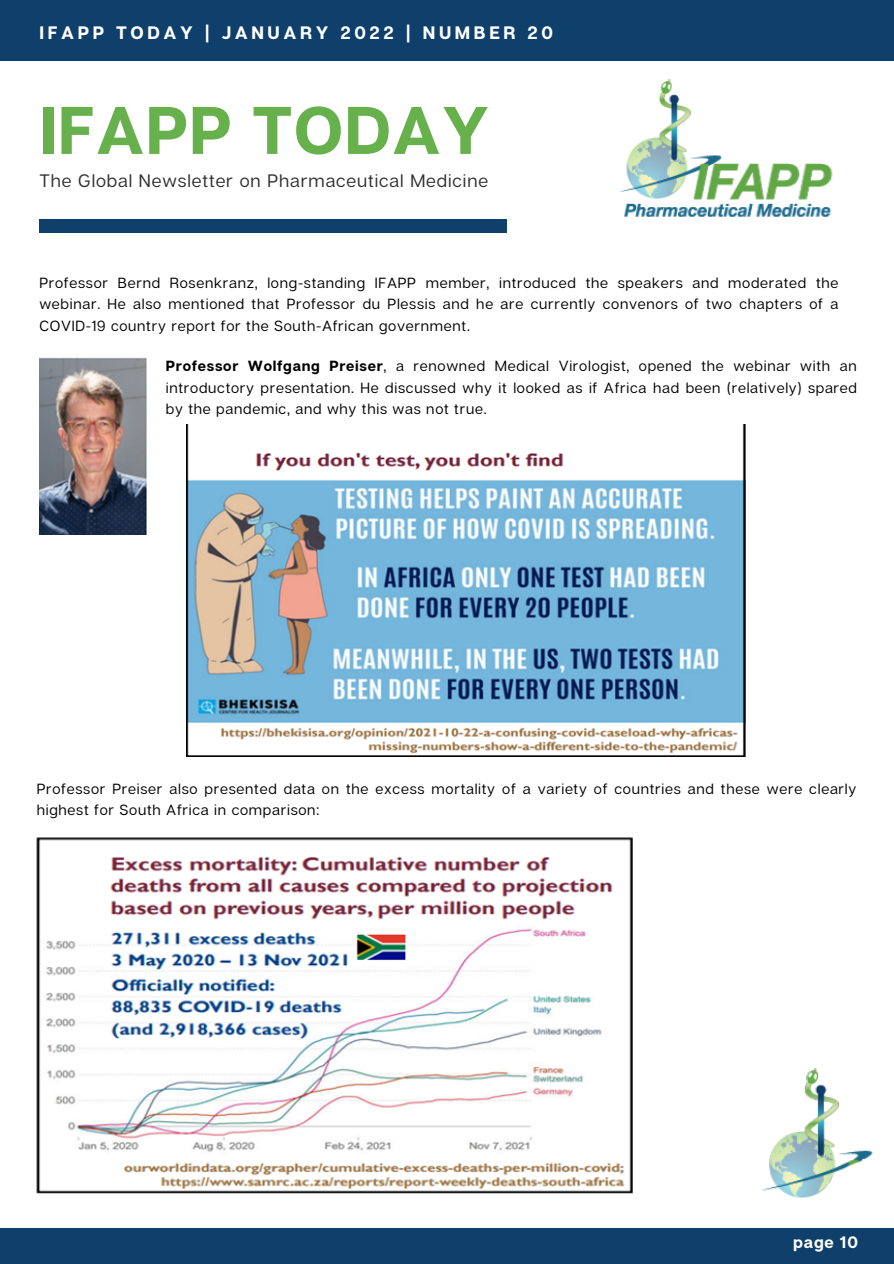
<style>
.page{position:relative;width:894px;height:1264px;background:#fff}
.page>*{position:absolute;margin:0;border:0;box-sizing:border-box;transform-origin:0 0}
.t1{font:700 67.05px "Articulat CF";letter-spacing:.02em;color:#66b14c}
.t2{font:18px "Articulat CF";letter-spacing:.05em;color:#2f2f2f}
.t3{font:700 18px "Articulat CF";letter-spacing:.2em;color:#fff}
.t4{font:700 16.5px "Articulat CF";letter-spacing:.05em;color:#fff}
.t5{font:14.7px/21.5px "Articulat CF";letter-spacing:.05em;color:#000;text-align:justify}
.s1{font-weight:700}
</style>
<div class="page">
<div style="left:0;top:0;width:893px;height:61px;background:#0f406b"></div>
<div style="left:39px;top:220px;width:468px;height:12px;background:#0f406b"></div>
<div style="left:0;top:1228px;width:893px;height:35px;background:#0f406b"></div>
<img style="left:762px;top:1068px;width:111px;height:130px">
<img style="left:620px;top:80px;width:213px;height:137px">
<img style="left:39px;top:358px;width:107px;height:176px">
<img style="left:186px;top:424px;width:558px;height:332px">
<img style="left:37px;top:837px;width:596px;height:357px">
<p class="t3" style="left:39px;top:21px;width:515px">IFAPP TODAY | JANUARY 2022 | NUMBER 20</p>
<h1 class="t1" style="left:39px;top:88px;width:451px">IFAPP TODAY</h1>
<p class="t2" style="left:39px;top:169px;width:450px">The Global Newsletter on Pharmaceutical Medicine</p>
<p class="t5" style="left:39px;top:271px;width:800px">Professor Bernd Rosenkranz, long-standing IFAPP member, introduced the speakers and moderated the webinar. He also mentioned that Professor du Plessis and he are currently convenors of two chapters of a COVID-19 country report for the South-African government.</p>
<p class="t5" style="left:166px;top:355px;width:692px"><span class="s1">Professor Wolfgang Preiser</span>, a renowned Medical Virologist, opened the webinar with an introductory presentation. He discussed why it looked as if Africa had been (relatively) spared by the pandemic, and why this was not true.</p>
<p class="t5" style="left:37px;top:777px;width:820px">Professor Preiser also presented data on the excess mortality of a variety of countries and these were clearly highest for South Africa in comparison:</p>
<p class="t4" style="left:793px;top:1231px;width:66px">page 10</p>
</div>
